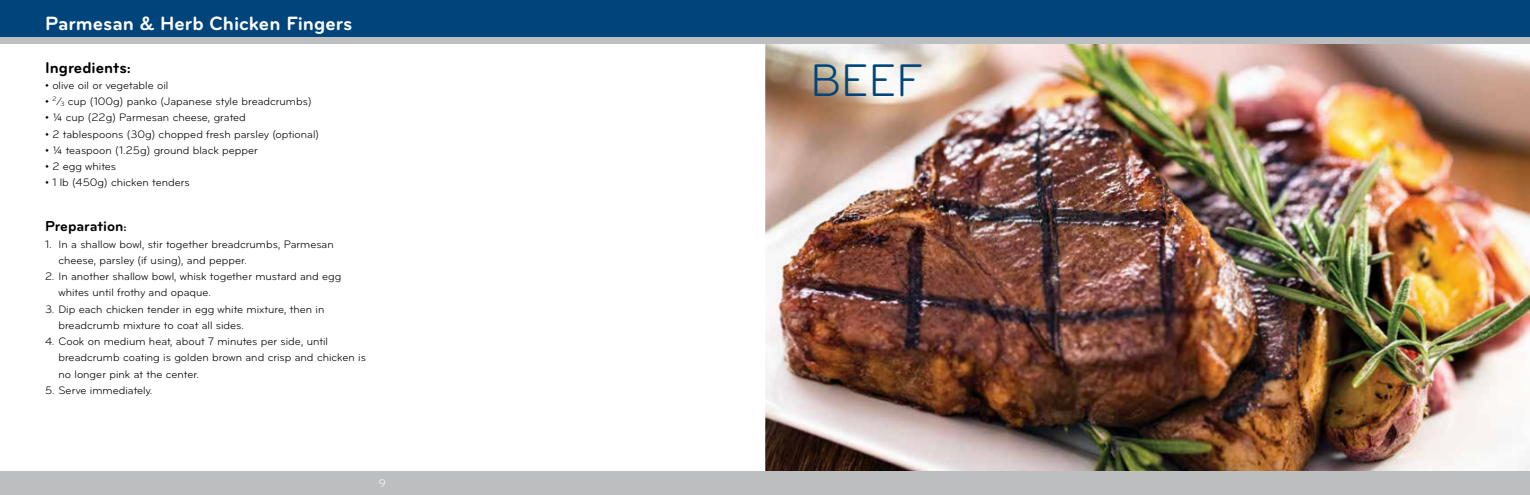
<style>
.page{position:relative;width:1530px;height:495px;background:#fff}
.page>*{position:absolute;margin:0;border:0;box-sizing:border-box;transform-origin:0 0}
.t1{font:47.5px "Bryant";color:#00447c}
.t2{font:700 20px "Bryant";color:#fff}
.t3{font:700 16.25px "Bryant";color:#000}
.t4{font:700 15px "Bryant";color:#000}
.t5{font:11.25px/16.2px "Bryant";color:#000}
.t6{font:11.25px "Bryant";color:#fff}
.s1{font-size:12.5px}
</style>
<div class="page">
<img style="left:765px;top:44px;width:765px;height:427px">
<div style="left:0;top:0;width:1530px;height:44px;background:#00447c"></div>
<div style="left:0;top:471px;width:1530px;height:24px;background:#bcbec0"></div>
<div style="left:0;top:38px;width:1530px;height:6px;background:#bcbec0"></div>
<h2 class="t2" style="left:45px;top:11px;width:309px">Parmesan &amp; Herb Chicken Fingers</h2>
<h3 class="t3" style="left:45px;top:57px;width:88px">Ingredients:</h3>
<p class="t5" style="left:45px;top:77px;width:125px">• olive oil or vegetable oil</p>
<p class="t5" style="left:45px;top:93px;width:268px">• <sup>2</sup>⁄<sub>3</sub> cup (100g) panko (Japanese style breadcrumbs)</p>
<p class="t5" style="left:45px;top:110px;width:202px">• ¼ cup (22g) Parmesan cheese, grated</p>
<p class="t5" style="left:45px;top:126px;width:276px">• 2 tablespoons (30g) chopped fresh parsley (optional)</p>
<p class="t5" style="left:45px;top:142px;width:214px">• ¼ teaspoon (1.25g) ground black pepper</p>
<p class="t5" style="left:45px;top:158px;width:73px">• 2 egg whites</p>
<p class="t5" style="left:45px;top:175px;width:146px">• 1 lb (450g) chicken tenders</p>
<h3 class="t4" style="left:45px;top:217px;width:83px">Preparation<span class="s1">:</span></h3>
<p class="t5" style="left:58px;top:236px;width:277px;text-indent:-13px">1. In a shallow bowl, stir together breadcrumbs, Parmesan cheese, parsley (if using), and pepper.</p>
<p class="t5" style="left:58px;top:268px;width:285px;text-indent:-13px">2. In another shallow bowl, whisk together mustard and egg whites until frothy and opaque.</p>
<p class="t5" style="left:58px;top:301px;width:267px;text-indent:-13px">3. Dip each chicken tender in egg white mixture, then in breadcrumb mixture to coat all sides.</p>
<p class="t5" style="left:58px;top:333px;width:309px;text-indent:-13px">4. Cook on medium heat, about 7 minutes per side, until breadcrumb coating is golden brown and crisp and chicken is no longer pink at the center.</p>
<p class="t5" style="left:45px;top:382px;width:109px">5. Serve immediately.</p>
<p class="t6" style="left:379px;top:476px;width:9px">9</p>
<h1 class="t1" style="left:810px;top:52px;width:114px">BEEF</h1>
</div>
